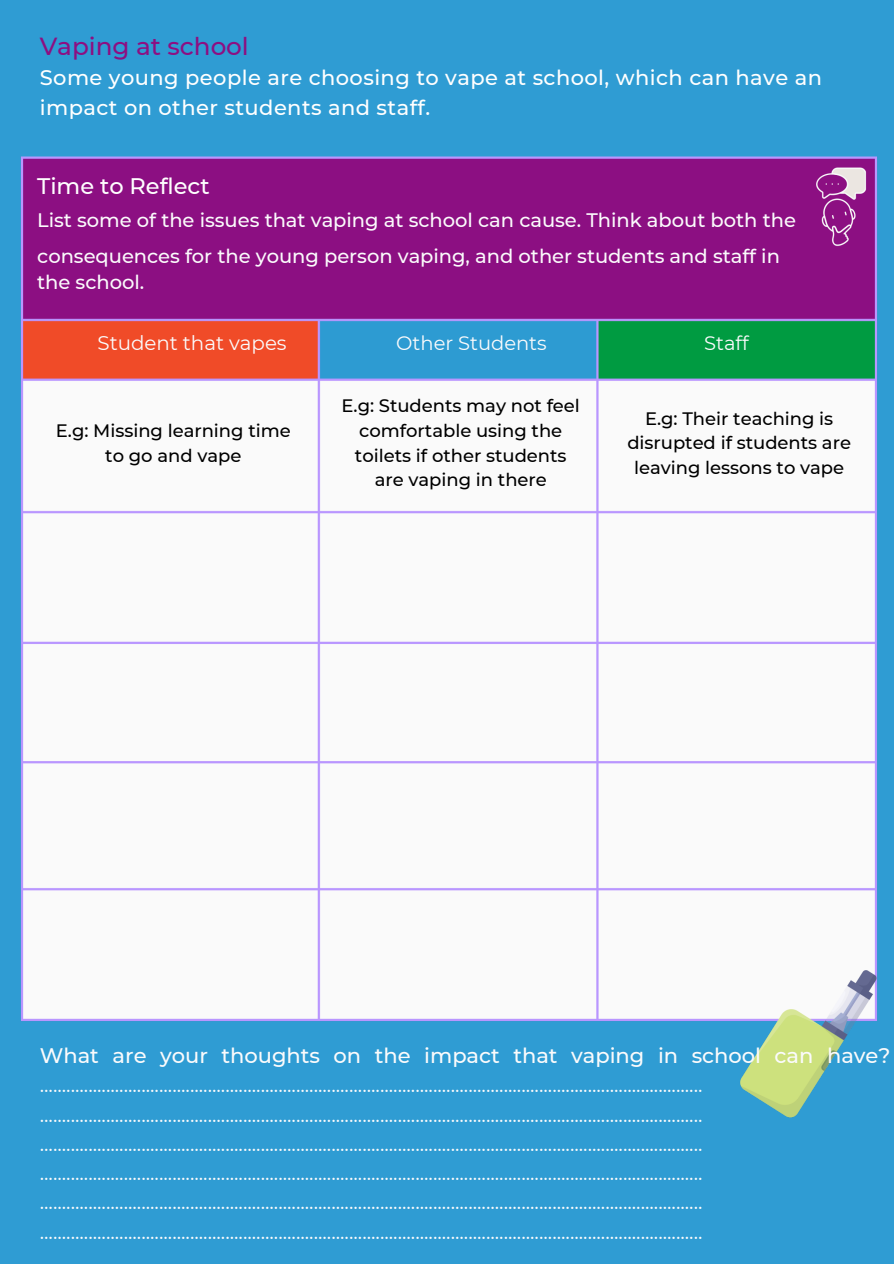
<style>
.page{position:relative;width:894px;height:1264px;background:#fff}
.page>*{position:absolute;margin:0;border:0;box-sizing:border-box;transform-origin:0 0}
.t1{font:500 24.75px "Montserrat";color:#8d0f82}
.t2{font:500 22.5px "Montserrat";color:#fff}
.t3{font:21px/29.2px "Montserrat";color:#fbfbfc}
.t4{font:500 21px/29.2px "Montserrat";letter-spacing:.02em;color:#fff}
.t5{font:19.8px "Montserrat";letter-spacing:-.005em;color:#fbfbfc}
.t6{font:500 19.5px/36px "Montserrat";color:#fbfbfc}
.t7{font:19.5px "Montserrat";color:#fbfbfc}
.t8{font:500 18px/24.8px "Montserrat";color:#000;text-align:center}
.s1{font-weight:500}
</style>
<div class="page">
<div style="left:0;top:0;width:893px;height:1263px;background:#2f9cd3"></div>
<img style="left:20px;top:156px;width:858px;height:962px">
<p class="t1" style="left:40px;top:31px;width:210px">Vaping at school</p>
<p class="t4" style="left:40px;top:63px;width:783px">Some young people are choosing to vape at school, which can have an impact on other students and staff.</p>
<h1 class="t2" style="left:37px;top:172px;width:174px">Time to Reflect</h1>
<h1 class="t6" style="left:37px;top:202px;width:760px">List some of the issues that vaping at school can cause. Think about both the consequences for the young person vaping, and other students and staff in</h1>
<h1 class="t6" style="left:37px;top:264px;width:108px">the school.</h1>
<p class="t5" style="left:97px;top:331px;width:190px">Student that vapes</p>
<h1 class="t7" style="left:396px;top:331px;width:152px">Other Students</h1>
<h2 class="t7" style="left:704px;top:331px;width:46px">Staff</h2>
<h2 class="t8" style="left:56px;top:418px;width:236px">E.g: Missing learning time to go and vape</h2>
<h2 class="t8" style="left:341px;top:393px;width:240px">E.g: Students may not feel comfortable using the toilets if other students are vaping in there</h2>
<p class="t8" style="left:627px;top:406px;width:225px">E.g: Their teaching is disrupted if students are leaving lessons to vape</p>
<p class="t3" style="left:40px;top:1040px;width:852px"><span class="s1">What are your thoughts on the impact that vaping in school can have? </span>...................................................................................................................................................... ...................................................................................................................................................... ...................................................................................................................................................... ...................................................................................................................................................... ...................................................................................................................................................... ......................................................................................................................................................</p>
</div>
